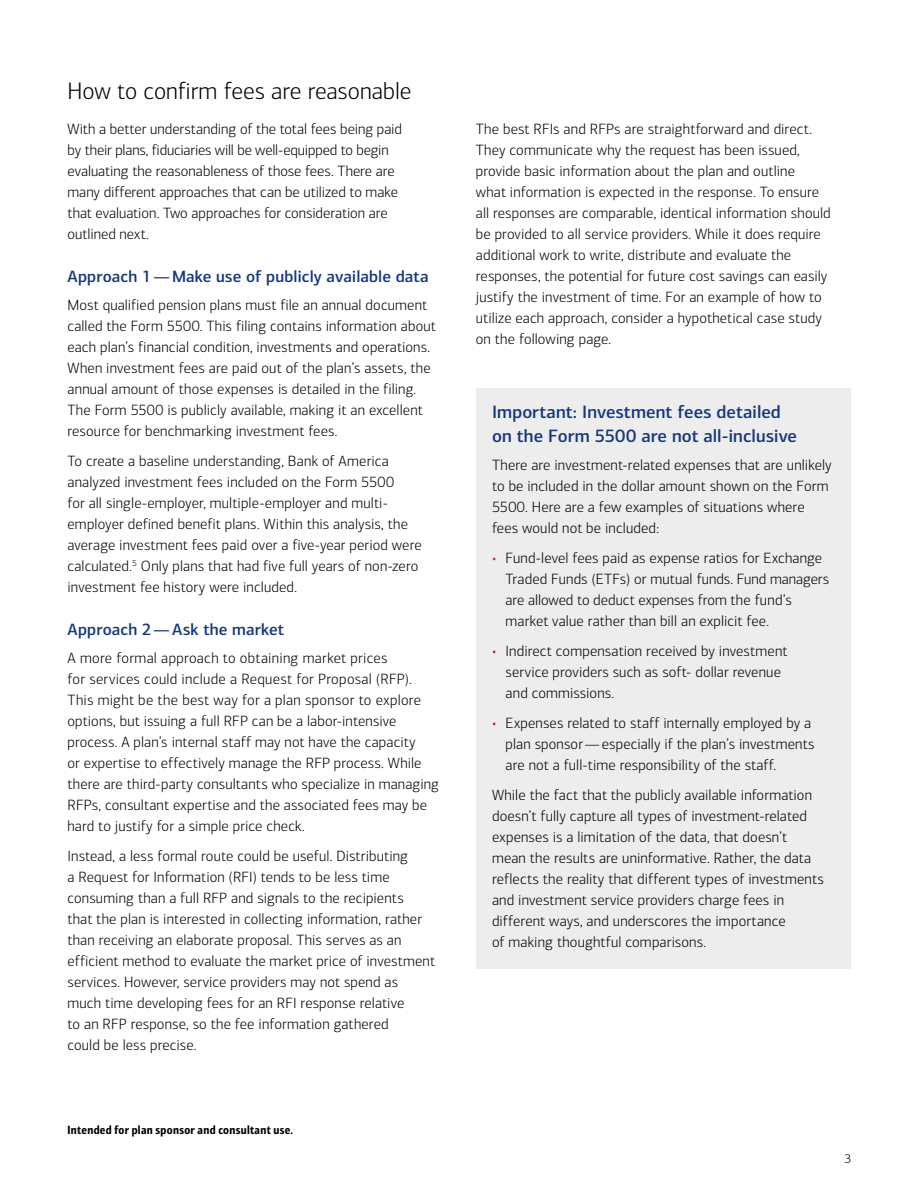
<style>
.page{position:relative;width:918px;height:1188px;background:#fff}
.page>*{position:absolute;margin:0;border:0;box-sizing:border-box;transform-origin:0 0}
.t1{font:300 24px "Connections";letter-spacing:-.005em;color:#000}
.t2{font:500 18px/24px "Connections";color:#14377d}
.t3{font:500 16.5px "Connections";letter-spacing:.005em;color:#14377d}
.t4{font:300 15px/21px "Connections";letter-spacing:.01em;color:#000}
.t5{font:300 13.5px "Connections";color:#000}
.t6{font:12px "Connections Cond Bld";letter-spacing:.025em;color:#000}
.s1{color:#e3173e}
</style>
<div class="page">
<div style="left:476px;top:389px;width:374px;height:580px;background:#ededee"></div>
<h2 class="t1" style="left:68px;top:77px;width:345px">How to confirm fees are reasonable</h2>
<p class="t4" style="left:68px;top:118px;width:336px">With a better understanding of the total fees being paid by their plans, fiduciaries will be well-equipped to begin evaluating the reasonableness of those fees. There are many different approaches that can be utilized to make that evaluation. Two approaches for consideration are outlined next.</p>
<h3 class="t3" style="left:68px;top:266px;width:362px">Approach 1 — Make use of publicly available data</h3>
<p class="t4" style="left:68px;top:294px;width:370px">Most qualified pension plans must file an annual document called the Form 5500. This filing contains information about each plan’s financial condition, investments and operations.<br>When investment fees are paid out of the plan’s assets, the annual amount of those expenses is detailed in the filing.<br>The Form 5500 is publicly available, making it an excellent resource for benchmarking investment fees.</p>
<p class="t4" style="left:67px;top:450px;width:356px">To create a baseline understanding, Bank of America analyzed investment fees included on the Form 5500<br>for all single-employer, multiple-employer and multi&shy;employer defined benefit plans. Within this analysis, the average investment fees paid over a five-year period were calculated.<sup>5</sup> Only plans that had five full years of non-zero investment fee history were included.</p>
<h3 class="t3" style="left:68px;top:620px;width:218px">Approach 2 — Ask the market</h3>
<p class="t4" style="left:68px;top:647px;width:373px">A more formal approach to obtaining market prices<br>for services could include a Request for Proposal (RFP).<br>This might be the best way for a plan sponsor to explore options, but issuing a full RFP can be a labor-intensive process. A plan’s internal staff may not have the capacity<br>or expertise to effectively manage the RFP process. While there are third-party consultants who specialize in managing RFPs, consultant expertise and the associated fees may be hard to justify for a simple price check.</p>
<p class="t4" style="left:68px;top:845px;width:369px">Instead, a less formal route could be useful. Distributing<br>a Request for Information (RFI) tends to be less time consuming than a full RFP and signals to the recipients<br>that the plan is interested in collecting information, rather than receiving an elaborate proposal. This serves as an efficient method to evaluate the market price of investment services. However, service providers may not spend as much time developing fees for an RFI response relative<br>to an RFP response, so the fee information gathered<br>could be less precise.</p>
<p class="t6" style="left:68px;top:1123px;width:227px">Intended for plan sponsor and consultant use.</p>
<p class="t4" style="left:476px;top:118px;width:356px">The best RFIs and RFPs are straightforward and direct.<br>They communicate why the request has been issued, provide basic information about the plan and outline<br>what information is expected in the response. To ensure all responses are comparable, identical information should be provided to all service providers. While it does require additional work to write, distribute and evaluate the responses, the potential for future cost savings can easily justify the investment of time. For an example of how to utilize each approach, consider a hypothetical case study on the following page.</p>
<h3 class="t2" style="left:492px;top:400px;width:307px">Important: Investment fees detailed on the Form 5500 are not all-inclusive</h3>
<p class="t4" style="left:492px;top:455px;width:341px">There are investment-related expenses that are unlikely to be included in the dollar amount shown on the Form 5500. Here are a few examples of situations where fees would not be included:</p>
<p class="t4" style="left:506px;top:548px;width:325px;text-indent:-14px"><span class="s1">•</span> Fund-level fees paid as expense ratios for Exchange Traded Funds (ETFs) or mutual funds. Fund managers are allowed to deduct expenses from the fund’s market value rather than bill an explicit fee.</p>
<p class="t4" style="left:506px;top:641px;width:283px;text-indent:-14px"><span class="s1">•</span> Indirect compensation received by investment service providers such as soft- dollar revenue and commissions.</p>
<p class="t4" style="left:506px;top:713px;width:311px;text-indent:-14px"><span class="s1">•</span> Expenses related to staff internally employed by a plan sponsor — especially if the plan’s investments are not a full-time responsibility of the staff.</p>
<p class="t4" style="left:492px;top:785px;width:333px">While the fact that the publicly available information doesn’t fully capture all types of investment-related expenses is a limitation of the data, that doesn’t mean the results are uninformative. Rather, the data reflects the reality that different types of investments and investment service providers charge fees in different ways, and underscores the importance<br>of making thoughtful comparisons.</p>
<p class="t5" style="left:844px;top:1148px;width:9px">3</p>
</div>
